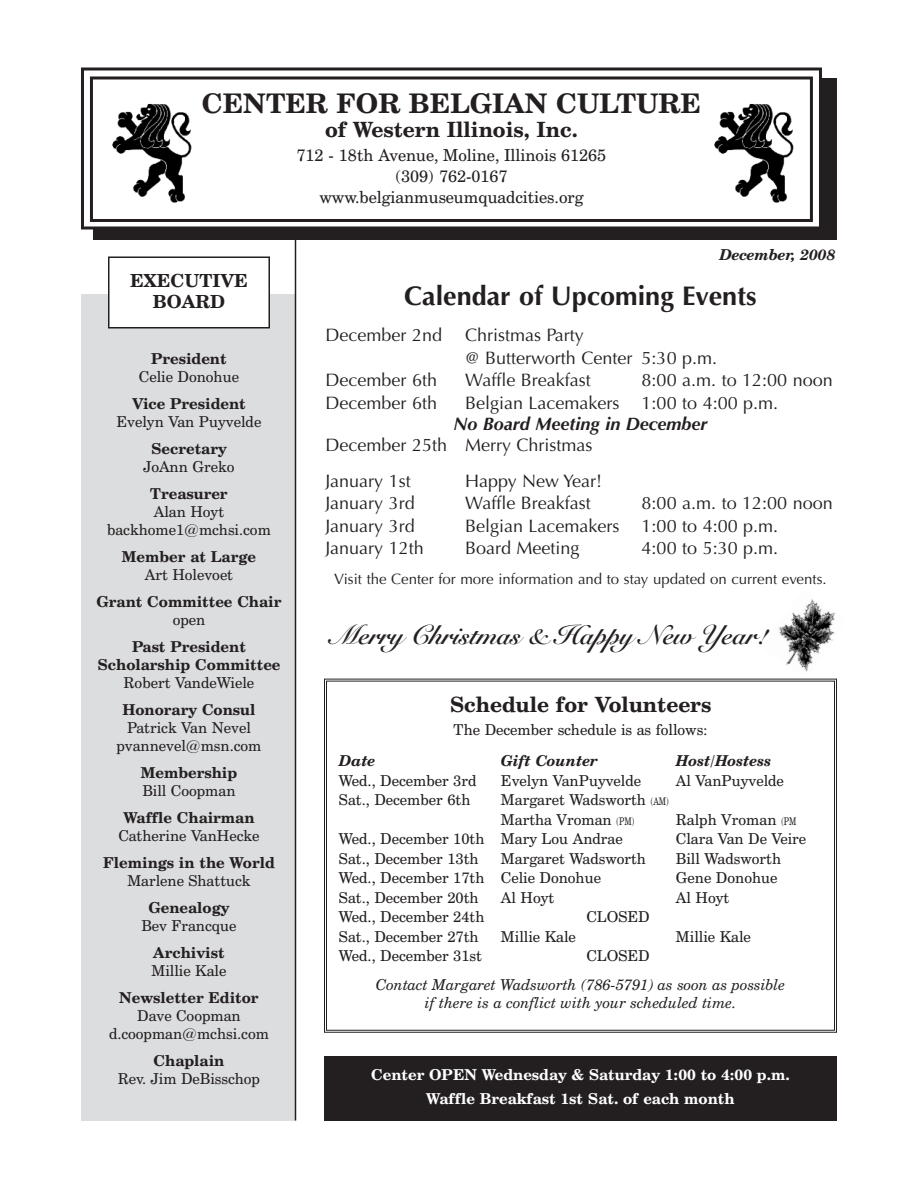
<style>
.page{position:relative;width:918px;height:1188px;background:#fff}
.page>*{position:absolute;margin:0;border:0;box-sizing:border-box;transform-origin:0 0}
.t1{font:700 27px "Snell Roundhand";color:#231f20}
.t2{font:700 27px "Optima";color:#231f20}
.t3{font:700 27px "Century Schoolbook BT";color:#231f20}
.t4{font:700 21px "Century Schoolbook BT";color:#231f20}
.t5{font:18px/22.5px "Optima";color:#231f20}
.t6{font:italic 700 18px "Optima";color:#231f20}
.t7{font:700 18px/21px "Century Schoolbook BT";color:#231f20;text-align:center}
.t8{font:16.5px/21px "Century Schoolbook BT";color:#231f20;text-align:center}
.t9{font:15px/18px "Century Schoolbook BT";color:#231f20;text-align:center}
.t10{font:700 15px/18px "Century Schoolbook BT";color:#231f20;text-align:center}
.t11{font:italic 15px/18px "Century Schoolbook BT";color:#231f20;text-align:center}
.t12{font:700 15px/24px "Century Schoolbook BT";color:#fff;text-align:center}
.t13{font:15px "Optima";color:#231f20}
.t14{font:italic 700 15px "Century Schoolbook BT";color:#231f20}
.s1{font-size:10.5px}
</style>
<div class="page">
<div style="left:96px;top:81px;width:738px;height:156px;background:#231f20"></div>
<div style="left:93px;top:78px;width:744px;height:162px;border:3px solid #231f20"></div>
<div style="left:82px;top:69px;width:738px;height:159px;background:#fff"></div>
<div style="left:81px;top:68px;width:741px;height:162px;border:3px solid #231f20"></div>
<div style="left:90px;top:76px;width:723px;height:146px;border:3px solid #231f20"></div>
<div style="left:81px;top:294px;width:215px;height:826px;background:#dcdddf"></div>
<div style="left:109px;top:257px;width:160px;height:71px;background:#fff"></div>
<div style="left:108px;top:256px;width:162px;height:72px;border:2px solid #231f20"></div>
<hr style="left:295px;top:234px;width:1px;height:886px;background:#231f20">
<img style="left:112px;top:103px;width:80px;height:100px">
<img style="left:714px;top:103px;width:80px;height:100px">
<div style="left:324px;top:1056px;width:513px;height:64px;background:#231f20"></div>
<img style="left:779px;top:599px;width:57px;height:73px">
<h1 class="t3" style="left:202px;top:93px;width:501px">CENTER FOR BELGIAN CULTURE</h1>
<h2 class="t4" style="left:325px;top:121px;width:254px">of Western Illinois, Inc.</h2>
<p class="t8" style="left:297px;top:146px;width:311px">712 - 18th Avenue, Moline, Illinois 61265 (309) 762-0167 www.belgianmuseumquadcities.org</p>
<p class="t14" style="left:719px;top:249px;width:118px">December, 2008</p>
<p class="t7" style="left:130px;top:272px;width:119px">EXECUTIVE<br>BOARD</p>
<p class="t10" style="left:151px;top:351px;width:77px">President</p>
<p class="t9" style="left:139px;top:369px;width:102px">Celie Donohue</p>
<p class="t10" style="left:132px;top:396px;width:115px">Vice President</p>
<p class="t9" style="left:117px;top:414px;width:146px">Evelyn Van Puyvelde</p>
<p class="t10" style="left:151px;top:441px;width:77px">Secretary</p>
<p class="t9" style="left:143px;top:459px;width:93px">JoAnn Greko</p>
<p class="t10" style="left:150px;top:486px;width:79px">Treasurer</p>
<p class="t9" style="left:107px;top:504px;width:165px">Alan Hoyt backhome1@mchsi.com</p>
<p class="t10" style="left:122px;top:549px;width:135px">Member at Large</p>
<p class="t9" style="left:145px;top:567px;width:90px">Art Holevoet</p>
<p class="t10" style="left:96px;top:594px;width:187px">Grant Committee Chair</p>
<p class="t9" style="left:173px;top:612px;width:34px">open</p>
<p class="t10" style="left:98px;top:639px;width:184px">Past President<br>Scholarship Committee</p>
<p class="t9" style="left:124px;top:675px;width:132px">Robert VandeWiele</p>
<p class="t10" style="left:122px;top:702px;width:135px">Honorary Consul</p>
<p class="t9" style="left:117px;top:720px;width:146px">Patrick Van Nevel pvannevel@msn.com</p>
<p class="t10" style="left:141px;top:765px;width:98px">Membership</p>
<p class="t9" style="left:142px;top:783px;width:95px">Bill Coopman</p>
<p class="t10" style="left:123px;top:810px;width:133px">Waffle Chairman</p>
<p class="t9" style="left:118px;top:828px;width:143px">Catherine VanHecke</p>
<p class="t10" style="left:103px;top:855px;width:173px">Flemings in the World</p>
<p class="t9" style="left:127px;top:873px;width:125px">Marlene Shattuck</p>
<p class="t10" style="left:148px;top:900px;width:83px">Genealogy</p>
<p class="t9" style="left:141px;top:918px;width:97px">Bev Francque</p>
<p class="t10" style="left:153px;top:945px;width:73px">Archivist</p>
<p class="t9" style="left:151px;top:963px;width:76px">Millie Kale</p>
<p class="t10" style="left:119px;top:990px;width:141px">Newsletter Editor</p>
<p class="t9" style="left:109px;top:1008px;width:161px">Dave Coopman d.coopman@mchsi.com</p>
<p class="t10" style="left:154px;top:1053px;width:72px">Chaplain</p>
<p class="t9" style="left:118px;top:1071px;width:144px">Rev. Jim DeBisschop</p>
<h1 class="t2" style="left:404px;top:280px;width:354px">Calendar of Upcoming Events</h1>
<p class="t5" style="left:326px;top:324px;width:118px">December 2nd</p>
<p class="t5" style="left:465px;top:324px;width:254px">Christmas Party<br>@ Butterworth Center 5:30 p.m.</p>
<p class="t5" style="left:326px;top:369px;width:113px">December 6th</p>
<p class="t5" style="left:465px;top:369px;width:127px">Waffle Breakfast</p>
<p class="t5" style="left:642px;top:369px;width:193px">8:00 a.m. to 12:00 noon</p>
<p class="t5" style="left:326px;top:392px;width:113px">December 6th</p>
<p class="t5" style="left:465px;top:392px;width:315px">Belgian Lacemakers 1:00 to 4:00 p.m.</p>
<p class="t6" style="left:453px;top:413px;width:256px">No Board Meeting in December</p>
<p class="t5" style="left:326px;top:427px;width:269px;line-height:36px">December 25th Merry Christmas<br>January 1st</p>
<p class="t5" style="left:465px;top:470px;width:139px">Happy New Year!</p>
<p class="t5" style="left:326px;top:492px;width:91px">January 3rd</p>
<p class="t5" style="left:465px;top:492px;width:127px">Waffle Breakfast</p>
<p class="t5" style="left:642px;top:492px;width:193px">8:00 a.m. to 12:00 noon</p>
<p class="t5" style="left:326px;top:515px;width:91px">January 3rd</p>
<p class="t5" style="left:465px;top:515px;width:315px">Belgian Lacemakers 1:00 to 4:00 p.m.</p>
<p class="t5" style="left:326px;top:537px;width:100px">January 12th</p>
<p class="t5" style="left:465px;top:537px;width:116px">Board Meeting</p>
<p class="t5" style="left:642px;top:537px;width:138px">4:00 to 5:30 p.m.</p>
<p class="t13" style="left:334px;top:571px;width:494px">Visit the Center for more information and to stay updated on current events.</p>
<h1 class="t1" style="left:332px;top:619px;width:437px">Merry Christmas &amp; Happy New Year!</h1>
<h2 class="t4" style="left:450px;top:697px;width:263px">Schedule for Volunteers</h2>
<p class="t9" style="left:453px;top:722px;width:256px">The December schedule is as follows:</p>
<p class="t14" style="left:339px;top:756px;width:38px">Date</p>
<p class="t14" style="left:501px;top:756px;width:99px">Gift Counter</p>
<p class="t14" style="left:676px;top:756px;width:97px">Host/Hostess</p>
<p class="t9" style="left:339px;top:773px;width:139px">Wed., December 3rd</p>
<p class="t9" style="left:501px;top:773px;width:142px">Evelyn VanPuyvelde</p>
<p class="t9" style="left:676px;top:773px;width:109px">Al VanPuyvelde</p>
<p class="t9" style="left:339px;top:793px;width:133px">Sat., December 6th</p>
<p class="t9" style="left:501px;top:792px;width:170px;line-height:19.5px;text-align:left">Margaret Wadsworth <span class="s1">(AM)<br></span>Martha Vroman <span class="s1">(PM)</span></p>
<p class="t9" style="left:676px;top:812px;width:122px">Ralph Vroman <span class="s1">(PM</span></p>
<p class="t9" style="left:339px;top:832px;width:285px">Wed., December 10th Mary Lou Andrae</p>
<p class="t9" style="left:676px;top:832px;width:132px">Clara Van De Veire</p>
<p class="t9" style="left:339px;top:851px;width:141px">Sat., December 13th</p>
<p class="t9" style="left:501px;top:851px;width:147px">Margaret Wadsworth</p>
<p class="t9" style="left:676px;top:851px;width:107px">Bill Wadsworth</p>
<p class="t9" style="left:339px;top:871px;width:264px">Wed., December 17th Celie Donohue</p>
<p class="t9" style="left:676px;top:871px;width:103px">Gene Donohue</p>
<p class="t9" style="left:339px;top:890px;width:141px">Sat., December 20th</p>
<p class="t9" style="left:501px;top:890px;width:55px">Al Hoyt</p>
<p class="t9" style="left:676px;top:890px;width:55px">Al Hoyt</p>
<p class="t9" style="left:339px;top:910px;width:147px">Wed., December 24th</p>
<p class="t9" style="left:587px;top:910px;width:65px">CLOSED</p>
<p class="t9" style="left:339px;top:929px;width:141px">Sat., December 27th</p>
<p class="t9" style="left:501px;top:929px;width:76px">Millie Kale</p>
<p class="t9" style="left:676px;top:929px;width:76px">Millie Kale</p>
<p class="t9" style="left:339px;top:949px;width:145px">Wed., December 31st</p>
<p class="t9" style="left:587px;top:949px;width:65px">CLOSED</p>
<p class="t11" style="left:376px;top:977px;width:411px">Contact Margaret Wadsworth (786-5791) as soon as possible if there is a conflict with your scheduled time.</p>
<p class="t12" style="left:371px;top:1065px;width:420px">Center OPEN Wednesday &amp; Saturday 1:00 to 4:00 p.m.<br>Waffle Breakfast 1st Sat. of each month</p>
</div>
